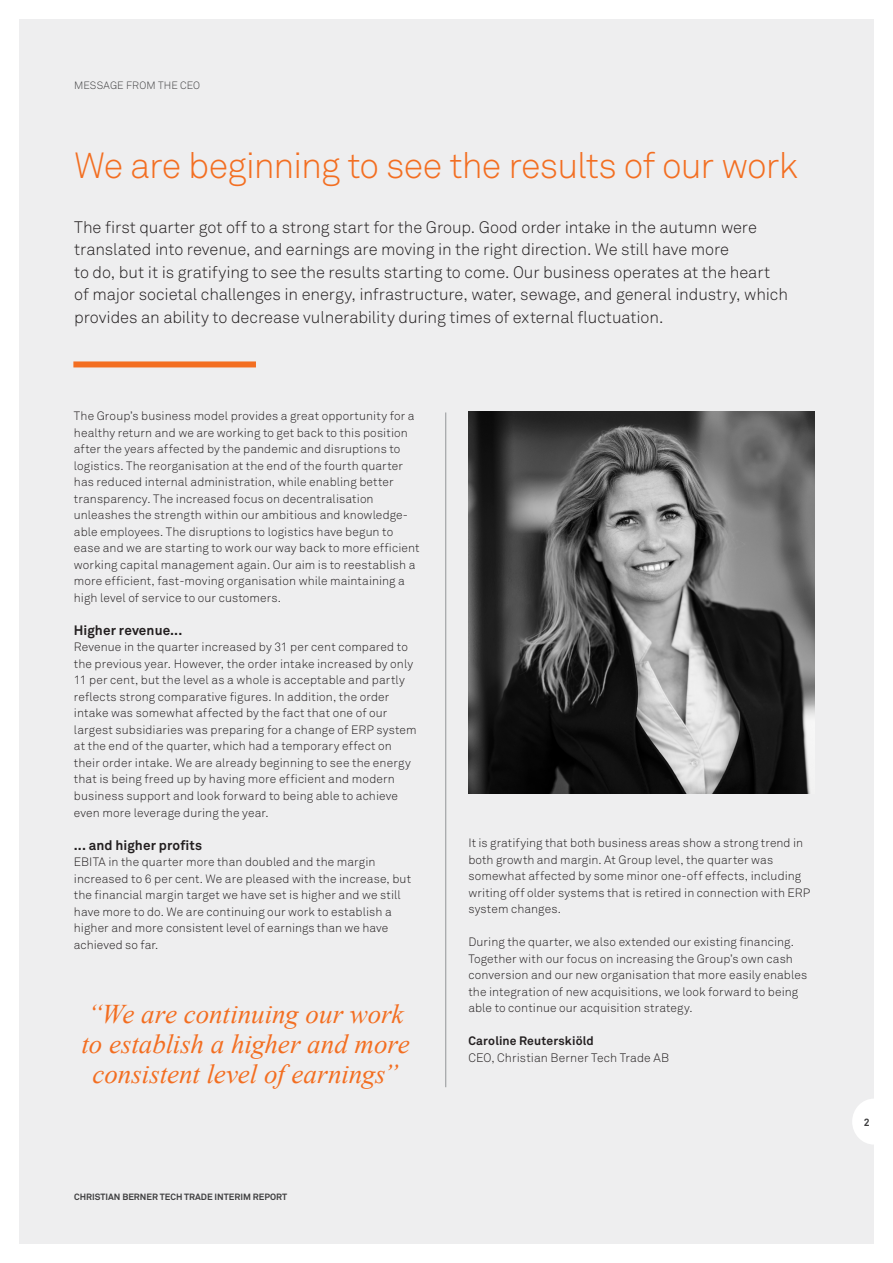
<style>
.page{position:relative;width:893px;height:1263px;background:#fff}
.page>*{position:absolute;margin:0;border:0;box-sizing:border-box;transform-origin:0 0}
.F_07_Huvudrubrik{font:36px "Akkurat Light Pro";letter-spacing:-.03em;color:#f36e21}
.F_20_Citat{font:italic 27px/30px "Times New Roman";letter-spacing:-.005em;color:#f36e21;text-align:center}
.F_09_Ingress{font:16.5px/22.5px "Akkurat Light Pro";letter-spacing:-.005em;color:#231f20}
.F_03_Mell_1{font:700 13.5px "Akkurat Pro";letter-spacing:.01em;color:#231f20}
.F_01_Bröd_u_indrag{font:12.15px "Akkurat Light Pro";letter-spacing:.01em;color:#231f20}
.F_01_Bröd_u_indrag-2{font:700 12.15px "Akkurat Pro";letter-spacing:.015em;color:#231f20}
.F_01_Bröd_u_indrag-3{font:12px/16.5px "Akkurat Light Pro";letter-spacing:.01em;color:#231f20}
.XX_Avsnittrubrik_VER{font:10.5px "Akkurat Light Pro";letter-spacing:.01em;color:#3e3e3f}
.t1{font:700 10.5px "Akkurat Pro";color:#3e3e3f}
.t2{font:700 9px "Akkurat Pro";color:#3e3e3f}
</style>
<div class="page">
<div style="left:19px;top:19px;width:855px;height:1225px;background:#eeeeef"></div>
<svg style="left:852px;top:1099px;width:22px;height:45px"></svg>
<div style="left:73px;top:361px;width:183px;height:6px;background:#f36e21"></div>
<hr style="left:445px;top:412px;width:1px;height:675px;background:#939598">
<img style="left:468px;top:411px;width:346px;height:383px">
<p class="XX_Avsnittrubrik_VER" style="left:74px;top:79px;width:127px">MESSAGE FROM THE CEO</p>
<p class="F_07_Huvudrubrik" style="left:74px;top:144px;width:725px">We are beginning to see the results of our work</p>
<p class="F_09_Ingress" style="left:74px;top:216px;width:715px">The first quarter got off to a strong start for the Group. Good order intake in the autumn were translated into revenue, and earnings are moving in the right direction. We still have more<br>to do, but it is gratifying to see the results starting to come. Our business operates at the heart of major societal challenges in energy, infrastructure, water, sewage, and general industry, which provides an ability to decrease vulnerability during times of external fluctuation.</p>
<p class="F_01_Bröd_u_indrag-3" style="left:74px;top:408px;width:347px">The Group’s business model provides a great opportunity for a healthy return and we are working to get back to this position after the years affected by the pandemic and disruptions to logistics. The reorganisation at the end of the fourth quarter has reduced internal administration, while enabling better transparency. The increased focus on decentralisation unleashes the strength within our ambitious and knowledge&shy;able employees. The disruptions to logistics have begun to ease and we are starting to work our way back to more efficient working capital management again. Our aim is to reestablish a more efficient, fast-moving organisation while maintaining a high level of service to our customers.</p>
<p class="F_03_Mell_1" style="left:74px;top:622px;width:110px">Higher revenue...</p>
<p class="F_01_Bröd_u_indrag-3" style="left:74px;top:639px;width:344px">Revenue in the quarter increased by 31 per cent compared to the previous year. However, the order intake increased by only 11 per cent, but the level as a whole is acceptable and partly reflects strong comparative figures. In addition, the order intake was somewhat affected by the fact that one of our largest subsidiaries was preparing for a change of ERP system at the end of the quarter, which had a temporary effect on their order intake. We are already beginning to see the energy that is being freed up by having more efficient and modern business support and look forward to being able to achieve even more leverage during the year.</p>
<p class="F_03_Mell_1" style="left:74px;top:836px;width:130px">... and higher profits</p>
<p class="F_01_Bröd_u_indrag-3" style="left:74px;top:854px;width:339px">EBITA in the quarter more than doubled and the margin increased to 6 per cent. We are pleased with the increase, but the financial margin target we have set is higher and we still have more to do. We are continuing our work to establish a higher and more consistent level of earnings than we have achieved so far.</p>
<p class="F_20_Citat" style="left:81px;top:999px;width:330px">“We are continuing our work to establish a higher and more consistent level of earnings”</p>
<p class="t2" style="left:74px;top:1191px;width:214px">CHRISTIAN BERNER TECH TRADE INTERIM REPORT</p>
<p class="F_01_Bröd_u_indrag-3" style="left:468px;top:835px;width:343px">It is gratifying that both business areas show a strong trend in both growth and margin. At Group level, the quarter was somewhat affected by some minor one-off effects, including writing off older systems that is retired in connection with ERP system changes.</p>
<p class="F_01_Bröd_u_indrag-3" style="left:468px;top:934px;width:340px">During the quarter, we also extended our existing financing.<br>Together with our focus on increasing the Group’s own cash conversion and our new organisation that more easily enables the integration of new acquisitions, we look forward to being able to continue our acquisition strategy.</p>
<p class="F_01_Bröd_u_indrag-2" style="left:468px;top:1033px;width:127px">Caroline Reuterskiöld</p>
<p class="F_01_Bröd_u_indrag" style="left:468px;top:1050px;width:202px">CEO, Christian Berner Tech Trade AB</p>
<p class="t1" style="left:864px;top:1116px;width:7px">2</p>
</div>
